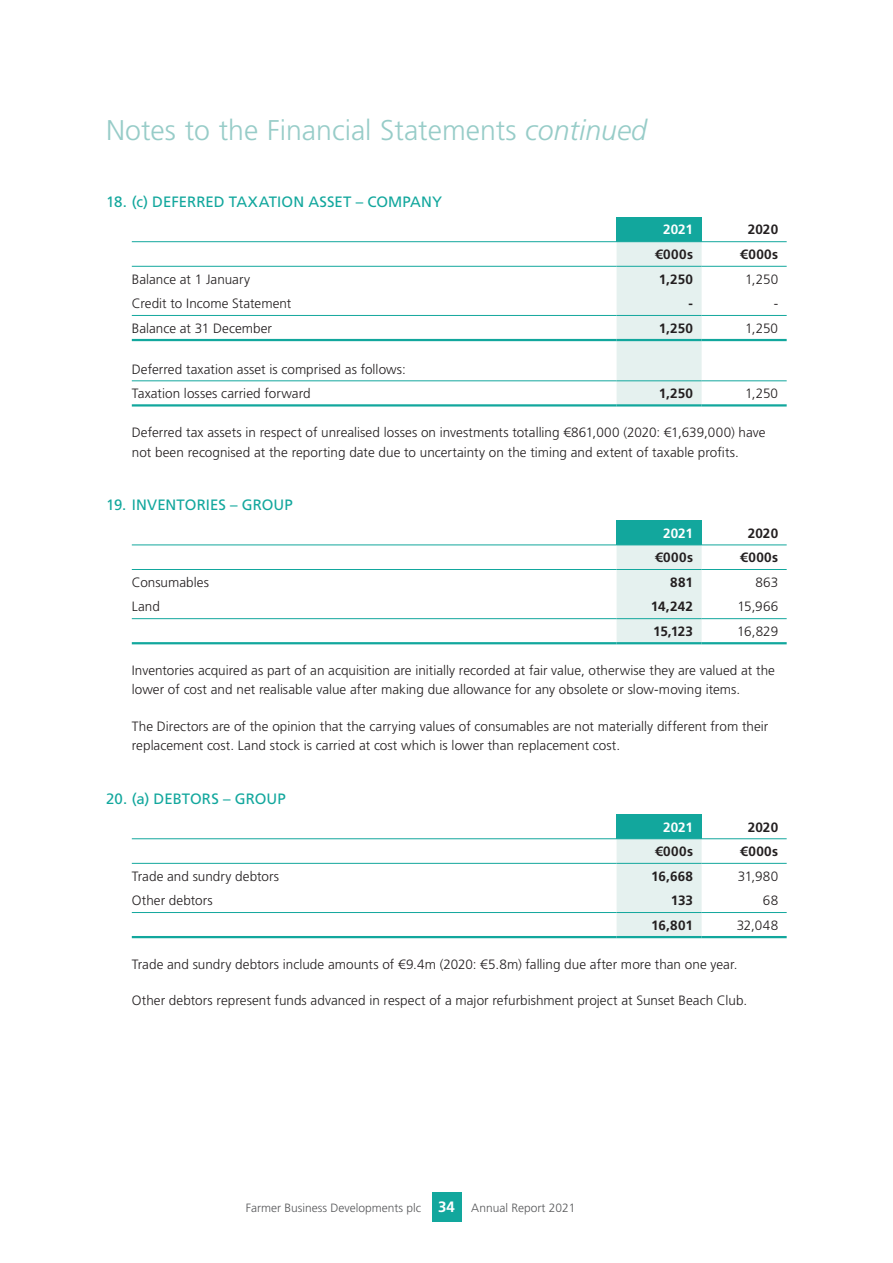
<style>
.page{position:relative;width:893px;height:1263px;background:#fff}
.page>*{position:absolute;margin:0;border:0;box-sizing:border-box;transform-origin:0 0}
.t1{font:300 28.5px "Frutiger LT Std";color:#97ccc8}
.t2{font:15px "Frutiger LT Std";letter-spacing:.005em;color:#12a79d}
.t3{font:700 15px "Frutiger LT Std";color:#fff}
.t4{font:300 13.5px/19.5px "Frutiger LT Std";color:#231f20}
.t5{font:700 13.5px "Frutiger LT Std";letter-spacing:.015em;color:#231f20}
.t6{font:700 13.5px "Frutiger LT Std";letter-spacing:.005em;color:#fff}
.t7{font:300 12px "Frutiger LT Std";color:#57585a}
.s1{font-style:italic}
</style>
<div class="page">
<div style="left:432px;top:1192px;width:29px;height:29px;background:#12a79d"></div>
<div style="left:617px;top:217px;width:85px;height:25px;background:#12a79d"></div>
<div style="left:617px;top:242px;width:85px;height:162px;background:#e5f1ef"></div>
<hr style="left:132px;top:380px;width:485px;height:1px;background:#12a79d">
<hr style="left:617px;top:380px;width:85px;height:1px;background:#12a79d">
<hr style="left:702px;top:380px;width:85px;height:1px;background:#12a79d">
<hr style="left:132px;top:404px;width:485px;height:2px;background:#12a79d">
<hr style="left:617px;top:404px;width:85px;height:2px;background:#12a79d">
<hr style="left:702px;top:404px;width:85px;height:2px;background:#12a79d">
<hr style="left:132px;top:315px;width:485px;height:1px;background:#12a79d">
<hr style="left:617px;top:315px;width:85px;height:1px;background:#12a79d">
<hr style="left:702px;top:315px;width:85px;height:1px;background:#12a79d">
<hr style="left:132px;top:339px;width:485px;height:2px;background:#12a79d">
<hr style="left:617px;top:339px;width:85px;height:2px;background:#12a79d">
<hr style="left:702px;top:339px;width:85px;height:2px;background:#12a79d">
<hr style="left:132px;top:241px;width:485px;height:1px;background:#12a79d">
<hr style="left:702px;top:241px;width:85px;height:1px;background:#12a79d">
<hr style="left:132px;top:266px;width:485px;height:1px;background:#12a79d">
<hr style="left:617px;top:266px;width:85px;height:1px;background:#12a79d">
<hr style="left:702px;top:266px;width:85px;height:1px;background:#12a79d">
<div style="left:617px;top:520px;width:85px;height:25px;background:#12a79d"></div>
<div style="left:617px;top:545px;width:85px;height:97px;background:#e5f1ef"></div>
<hr style="left:132px;top:544px;width:485px;height:1px;background:#12a79d">
<hr style="left:702px;top:544px;width:85px;height:1px;background:#12a79d">
<hr style="left:132px;top:569px;width:485px;height:1px;background:#12a79d">
<hr style="left:617px;top:569px;width:85px;height:1px;background:#12a79d">
<hr style="left:702px;top:569px;width:85px;height:1px;background:#12a79d">
<hr style="left:132px;top:618px;width:485px;height:1px;background:#12a79d">
<hr style="left:617px;top:618px;width:85px;height:1px;background:#12a79d">
<hr style="left:702px;top:618px;width:85px;height:1px;background:#12a79d">
<hr style="left:132px;top:642px;width:485px;height:2px;background:#12a79d">
<hr style="left:617px;top:642px;width:85px;height:2px;background:#12a79d">
<hr style="left:702px;top:642px;width:85px;height:2px;background:#12a79d">
<div style="left:617px;top:814px;width:85px;height:25px;background:#12a79d"></div>
<div style="left:617px;top:839px;width:85px;height:97px;background:#e5f1ef"></div>
<hr style="left:132px;top:838px;width:485px;height:1px;background:#12a79d">
<hr style="left:702px;top:838px;width:85px;height:1px;background:#12a79d">
<hr style="left:132px;top:863px;width:485px;height:1px;background:#12a79d">
<hr style="left:617px;top:863px;width:85px;height:1px;background:#12a79d">
<hr style="left:702px;top:863px;width:85px;height:1px;background:#12a79d">
<hr style="left:132px;top:912px;width:485px;height:1px;background:#12a79d">
<hr style="left:617px;top:912px;width:85px;height:1px;background:#12a79d">
<hr style="left:702px;top:912px;width:85px;height:1px;background:#12a79d">
<hr style="left:132px;top:936px;width:485px;height:2px;background:#12a79d">
<hr style="left:617px;top:936px;width:85px;height:2px;background:#12a79d">
<hr style="left:702px;top:936px;width:85px;height:2px;background:#12a79d">
<h1 class="t1" style="left:106px;top:114px;width:542px">Notes to the Financial Statements <span class="s1">continued</span></h1>
<p class="t2" style="left:106px;top:193px;width:337px">18. (c) DEFERRED TAXATION ASSET – COMPANY</p>
<p class="t6" style="left:663px;top:222px;width:32px">2021</p>
<p class="t5" style="left:748px;top:222px;width:32px">2020</p>
<p class="t5" style="left:655px;top:246px;width:40px">€000s</p>
<p class="t5" style="left:740px;top:246px;width:40px">€000s</p>
<p class="t4" style="left:132px;top:269px;width:120px">Balance at 1 January</p>
<p class="t5" style="left:659px;top:271px;width:36px">1,250</p>
<p class="t4" style="left:745px;top:269px;width:35px">1,250</p>
<p class="t4" style="left:132px;top:294px;width:161px">Credit to Income Statement</p>
<p class="t5" style="left:689px;top:296px;width:6px">-</p>
<p class="t4" style="left:774px;top:294px;width:6px">-</p>
<p class="t4" style="left:132px;top:319px;width:142px">Balance at 31 December</p>
<p class="t5" style="left:659px;top:320px;width:36px">1,250</p>
<p class="t4" style="left:745px;top:319px;width:35px">1,250</p>
<p class="t4" style="left:132px;top:357px;width:275px;line-height:24.6px">Deferred taxation asset is comprised as follows:<br>Taxation losses carried forward</p>
<p class="t5" style="left:659px;top:386px;width:36px">1,250</p>
<p class="t4" style="left:745px;top:384px;width:35px">1,250</p>
<p class="t4" style="left:132px;top:423px;width:635px">Deferred tax assets in respect of unrealised losses on investments totalling €861,000 (2020: €1,639,000) have not been recognised at the reporting date due to uncertainty on the timing and extent of taxable profits.</p>
<p class="t2" style="left:106px;top:496px;width:188px">19. INVENTORIES – GROUP</p>
<p class="t6" style="left:663px;top:525px;width:32px">2021</p>
<p class="t5" style="left:748px;top:525px;width:32px">2020</p>
<p class="t5" style="left:655px;top:550px;width:40px">€000s</p>
<p class="t5" style="left:740px;top:550px;width:40px">€000s</p>
<p class="t4" style="left:132px;top:573px;width:79px">Consumables</p>
<p class="t5" style="left:670px;top:574px;width:24px">881</p>
<p class="t4" style="left:755px;top:573px;width:24px">863</p>
<p class="t4" style="left:132px;top:597px;width:30px">Land</p>
<p class="t5" style="left:651px;top:599px;width:44px">14,242</p>
<p class="t4" style="left:737px;top:597px;width:42px">15,966</p>
<p class="t5" style="left:653px;top:623px;width:41px">15,123</p>
<p class="t4" style="left:737px;top:622px;width:42px">16,829</p>
<p class="t4" style="left:132px;top:661px;width:645px">Inventories acquired as part of an acquisition are initially recorded at fair value, otherwise they are valued at the lower of cost and net realisable value after making due allowance for any obsolete or slow-moving items.</p>
<p class="t4" style="left:132px;top:717px;width:638px">The Directors are of the opinion that the carrying values of consumables are not materially different from their replacement cost. Land stock is carried at cost which is lower than replacement cost.</p>
<p class="t2" style="left:106px;top:790px;width:181px">20. (a) DEBTORS – GROUP</p>
<p class="t6" style="left:663px;top:819px;width:32px">2021</p>
<p class="t5" style="left:748px;top:819px;width:32px">2020</p>
<p class="t5" style="left:655px;top:843px;width:40px">€000s</p>
<p class="t5" style="left:740px;top:843px;width:40px">€000s</p>
<p class="t4" style="left:132px;top:866px;width:149px">Trade and sundry debtors</p>
<p class="t5" style="left:651px;top:868px;width:43px">16,668</p>
<p class="t4" style="left:738px;top:866px;width:42px">31,980</p>
<p class="t4" style="left:132px;top:891px;width:83px">Other debtors</p>
<p class="t5" style="left:671px;top:893px;width:24px">133</p>
<p class="t4" style="left:763px;top:891px;width:17px">68</p>
<p class="t5" style="left:651px;top:917px;width:43px">16,801</p>
<p class="t4" style="left:737px;top:916px;width:43px">32,048</p>
<p class="t4" style="left:132px;top:954px;width:607px">Trade and sundry debtors include amounts of €9.4m (2020: €5.8m) falling due after more than one year.</p>
<p class="t4" style="left:132px;top:991px;width:617px">Other debtors represent funds advanced in respect of a major refurbishment project at Sunset Beach Club.</p>
<p class="t3" style="left:438px;top:1198px;width:18px">34</p>
<p class="t7" style="left:246px;top:1201px;width:177px">Farmer Business Developments plc</p>
<p class="t7" style="left:471px;top:1201px;width:106px">Annual Report 2021</p>
</div>
